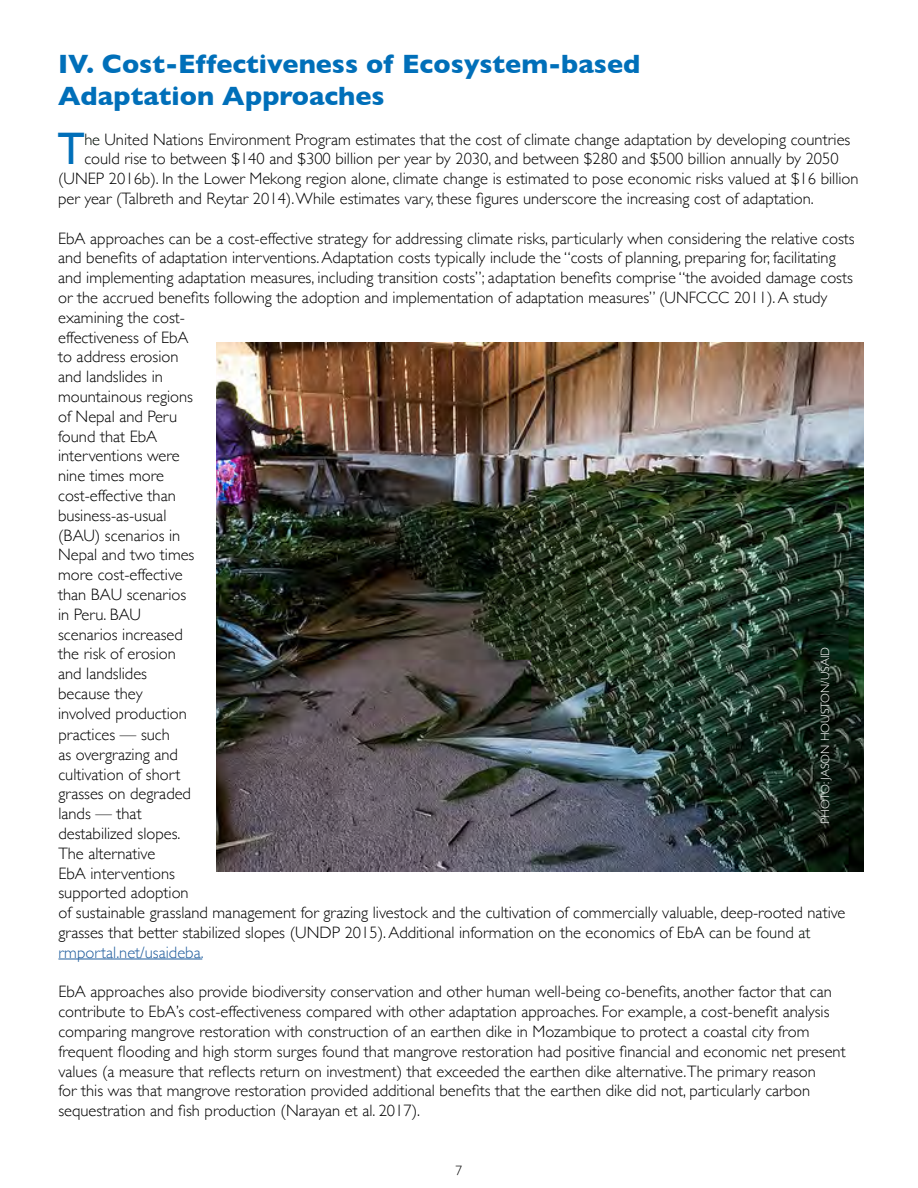
<style>
.page{position:relative;width:918px;height:1188px;background:#fff}
.page>*{position:absolute;margin:0;border:0;box-sizing:border-box;transform-origin:0 0}
.t1{font:45.6px "Gill Sans";color:#006fb9}
.t2{font:700 27px/32.4px "Gill Sans";color:#006fb9}
.t3{font:300 16.5px/19.8px "Gill Sans";color:#000}
.t4{font:300 13.5px "Gill Sans";color:#000}
.t5{font:300 12px "Gill Sans";color:#fff}
.s1{color:#010c03}
.s2{color:#215e9e}
</style>
<div class="page">
<hr style="left:58px;top:959px;width:144px;height:1px;background:#215e9e">
<img style="left:216px;top:342px;width:648px;height:529px">
<h1 class="t2" style="left:58px;top:47px;width:584px">IV. Cost-Effectiveness of Ecosystem-based<br>Adaptation Approaches</h1>
<p class="t1" style="left:57px;top:122px;width:29px">T</p>
<p class="t3" style="left:84px;top:128px;width:768px"><span class="s1">he</span> United Nations Environment Program estimates that the cost of climate change adaptation by developing countries</p>
<p class="t3" style="left:84px;top:148px;width:756px">could rise to between $140 and $300 billion per year by 2030, and between $280 and $500 billion annually by 2050</p>
<p class="t3" style="left:58px;top:168px;width:802px">(UNEP 2016b). In the Lower Mekong region alone, climate change is estimated to pose economic risks valued at $16 billion</p>
<p class="t3" style="left:58px;top:188px;width:757px">per year (Talbreth and Reytar 2014). While estimates vary, these figures underscore the increasing cost of adaptation.</p>
<p class="t3" style="left:58px;top:227px;width:798px">EbA approaches can be a cost-effective strategy for addressing climate risks, particularly when considering the relative costs and benefits of adaptation interventions. Adaptation costs typically include the “costs of planning, preparing for, facilitating and implementing adaptation measures, including transition costs”; adaptation benefits comprise “the avoided damage costs or the accrued benefits following the adoption and implementation of adaptation measures” (UNFCCC 2011). A study examining the cost-<br>effectiveness of EbA<br>to address erosion<br>and landslides in<br>mountainous regions<br>of Nepal and Peru<br>found that EbA<br>interventions were<br>nine times more<br>cost-effective than<br>business-as-usual<br>(BAU) scenarios in<br>Nepal and two times<br>more cost-effective<br>than BAU scenarios<br>in Peru. BAU<br>scenarios increased<br>the risk of erosion<br>and landslides<br>because they<br>involved production<br>practices — such<br>as overgrazing and<br>cultivation of short<br>grasses on degraded<br>lands — that<br>destabilized slopes.<br>The alternative<br>EbA interventions<br>supported adoption<br>of sustainable grassland management for grazing livestock and the cultivation of commercially valuable, deep-rooted native grasses that better stabilized slopes (UNDP 2015). Additional information on the economics of EbA can <span class="s1">be found at </span><span class="s2">rmportal.net/usaideba.</span></p>
<p class="t3" style="left:58px;top:981px;width:789px">EbA approaches also provide biodiversity conservation and other human well-being co-benefits, another factor that can contribute to EbA’s cost-effectiveness compared with other adaptation approaches. For example, a cost-benefit analysis comparing mangrove restoration with construction of an earthen dike in Mozambique to protect a coastal city from frequent flooding and high storm surges found that mangrove restoration had positive financial and economic net present values (a measure that reflects return on investment) that exceeded the earthen dike alternative.The primary reason<br>for this was that mangrove restoration provided additional benefits that the earthen dike did not, particularly carbon sequestration and fish production (Narayan et al. 2017).</p>
<p class="t5" style="left:816px;top:824px;width:179px;rotate:-90deg">PHOTO: JASON HOUSTON/USAID</p>
<p class="t4" style="left:456px;top:1159px;width:8px">7</p>
</div>
